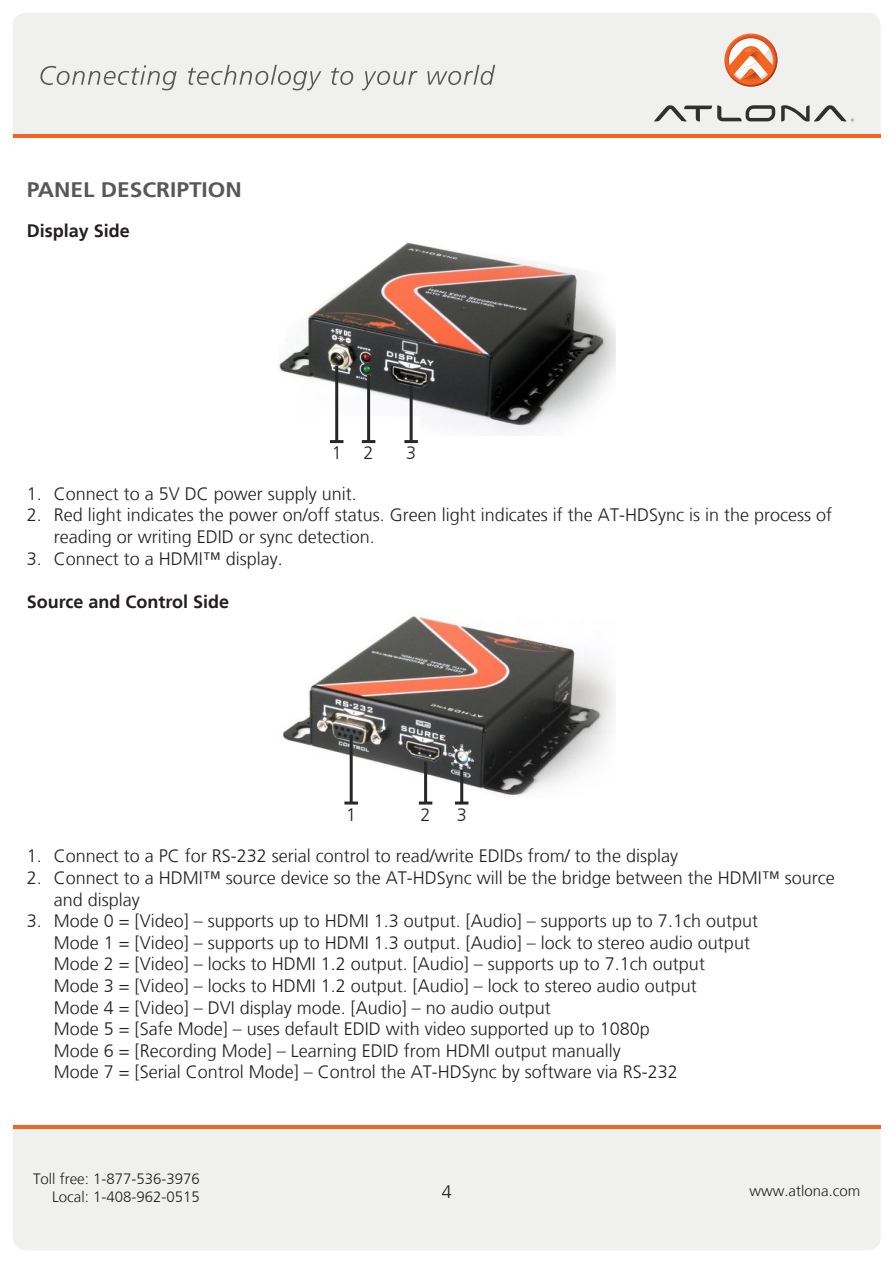
<style>
.page{position:relative;width:893px;height:1263px;background:#fff}
.page>*{position:absolute;margin:0;border:0;box-sizing:border-box;transform-origin:0 0}
.t1{font:700 21px "Frutiger LT";color:#57585a;scale:1.08 1}
.t2{font:300 18px/21.6px "Frutiger LT";color:#231f20}
.t3{font:700 18px "Frutiger LT";color:#231f20}
.t4{font:300 15px/18px "Frutiger LT";color:#231f20;text-align:right}
</style>
<div class="page">
<div style="left:13px;top:1094px;width:868px;height:156px;background:#f0f1ef;border-radius:13px"></div>
<div style="left:13px;top:1091px;width:868px;height:36px;background:#fff"></div>
<hr style="left:13px;top:1125px;width:868px;height:3px;background:#f36421">
<div style="left:13px;top:13px;width:868px;height:156px;background:#f0f1ef;border-radius:13px"></div>
<div style="left:13px;top:136px;width:868px;height:36px;background:#fff"></div>
<hr style="left:13px;top:134px;width:868px;height:4px;background:#f36421">
<svg style="left:654px;top:105px;width:121px;height:16px"></svg>
<svg style="left:781px;top:105px;width:73px;height:17px"></svg>
<svg style="left:724px;top:34px;width:54px;height:53px"></svg>
<svg style="left:726px;top:35px;width:50px;height:50px"></svg>
<svg style="left:728px;top:37px;width:46px;height:46px"></svg>
<svg style="left:40px;top:65px;width:137px;height:25px"></svg>
<svg style="left:188px;top:65px;width:133px;height:25px"></svg>
<svg style="left:331px;top:68px;width:22px;height:17px"></svg>
<svg style="left:362px;top:71px;width:55px;height:19px"></svg>
<svg style="left:427px;top:65px;width:68px;height:20px"></svg>
<img style="left:278px;top:242px;width:338px;height:193px">
<img style="left:282px;top:616px;width:333px;height:181px">
<hr style="left:335px;top:366px;width:3px;height:76px;background:#252728">
<svg style="left:330px;top:440px;width:13px;height:3px"></svg>
<hr style="left:367px;top:375px;width:3px;height:67px;background:#252728">
<svg style="left:362px;top:440px;width:13px;height:3px"></svg>
<hr style="left:410px;top:385px;width:3px;height:57px;background:#252728">
<hr style="left:404px;top:440px;width:14px;height:3px;background:#252728">
<hr style="left:350px;top:735px;width:3px;height:68px;background:#252728">
<hr style="left:344px;top:801px;width:14px;height:3px;background:#252728">
<hr style="left:424px;top:762px;width:3px;height:41px;background:#252728">
<svg style="left:419px;top:801px;width:13px;height:3px"></svg>
<hr style="left:460px;top:770px;width:3px;height:33px;background:#252728">
<svg style="left:455px;top:801px;width:13px;height:3px"></svg>
<p class="t1" style="left:27px;top:178px;width:201px">PANEL DESCRIPTION</p>
<p class="t3" style="left:27px;top:220px;width:105px">Display Side</p>
<p class="t2" style="left:332px;top:443px;width:12px">1</p>
<p class="t2" style="left:364px;top:443px;width:12px">2</p>
<p class="t2" style="left:406px;top:443px;width:12px">3</p>
<p class="t2" style="left:27px;top:483px;width:332px">1. Connect to a 5V DC power supply unit.</p>
<p class="t2" style="left:54px;top:505px;width:780px;text-indent:-27px">2. Red light indicates the power on/off status. Green light indicates if the AT-HDSync is in the process of reading or writing EDID or sync detection.</p>
<p class="t2" style="left:27px;top:548px;width:257px">3. Connect to a HDMI™ display.</p>
<p class="t3" style="left:27px;top:591px;width:204px">Source and Control Side</p>
<p class="t2" style="left:346px;top:804px;width:12px">1</p>
<p class="t2" style="left:421px;top:804px;width:12px">2</p>
<p class="t2" style="left:457px;top:804px;width:12px">3</p>
<p class="t2" style="left:27px;top:846px;width:653px">1. Connect to a PC for RS-232 serial control to read/write EDIDs from/ to the display</p>
<p class="t2" style="left:54px;top:867px;width:782px;text-indent:-27px">2. Connect to a HDMI™ source device so the AT-HDSync will be the bridge between the HDMI™ source and display</p>
<p class="t2" style="left:54px;top:910px;width:706px;text-indent:-27px">3. Mode 0 = [Video] – supports up to HDMI 1.3 output. [Audio] – supports up to 7.1ch output Mode 1 = [Video] – supports up to HDMI 1.3 output. [Audio] – lock to stereo audio output Mode 2 = [Video] – locks to HDMI 1.2 output. [Audio] – supports up to 7.1ch output<br>Mode 3 = [Video] – locks to HDMI 1.2 output. [Audio] – lock to stereo audio output<br>Mode 4 = [Video] – DVI display mode. [Audio] – no audio output<br>Mode 5 = [Safe Mode] – uses default EDID with video supported up to 1080p<br>Mode 6 = [Recording Mode] – Learning EDID from HDMI output manually<br>Mode 7 = [Serial Control Mode] – Control the AT-HDSync by software via RS-232</p>
<p class="t4" style="left:33px;top:1170px;width:168px">Toll free: 1-877-536-3976<br>Local: 1-408-962-0515</p>
<p class="t2" style="left:442px;top:1181px;width:12px">4</p>
<p class="t4" style="left:749px;top:1181px;width:112px">www.atlona.com</p>
</div>
